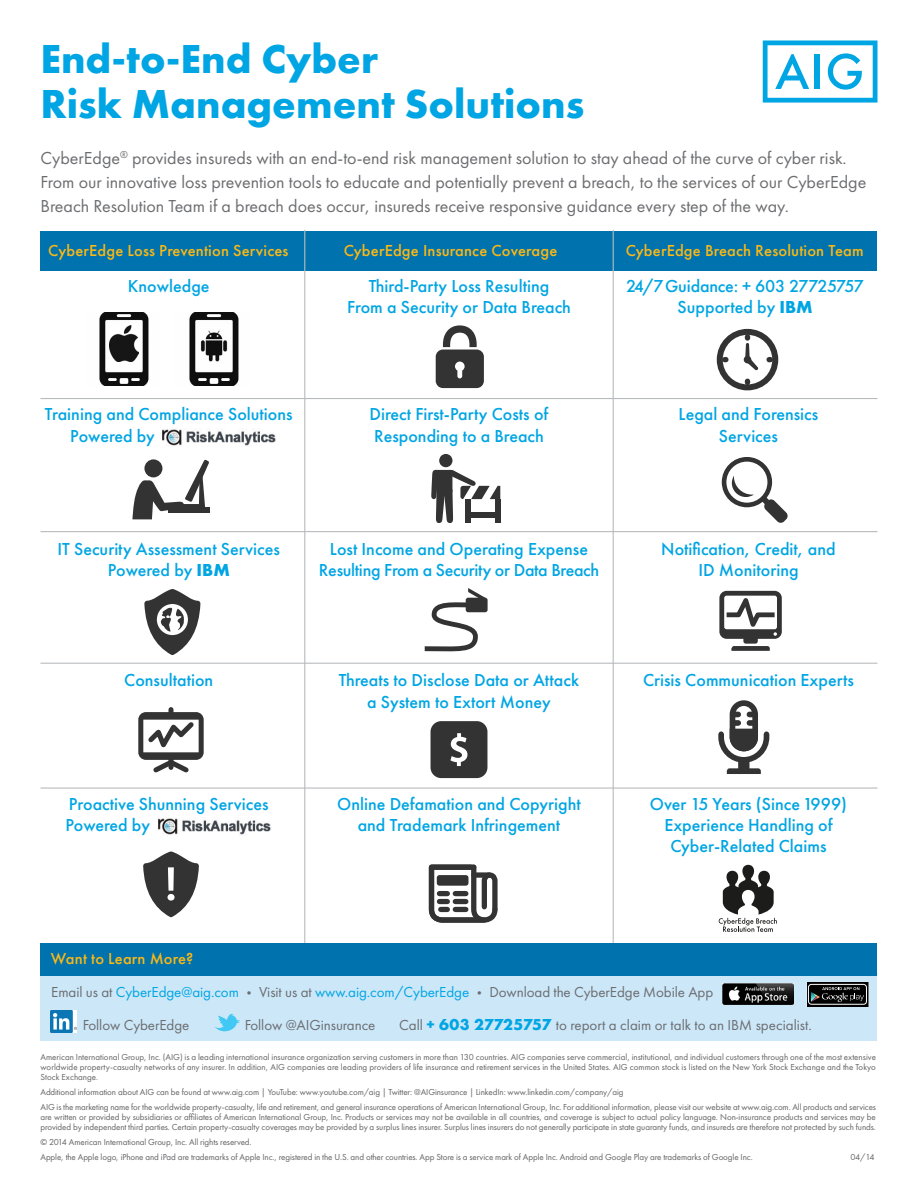
<style>
.page{position:relative;width:918px;height:1188px;background:#fff}
.page>*{position:absolute;margin:0;border:0;box-sizing:border-box;transform-origin:0 0}
.t1{font:700 42px/45px "Futura PT";color:#00a5e3}
.t2{font:500 18px/21.6px "Futura PT";color:#00a5e3;text-align:center}
.t3{font:18px/24px "Futura PT";color:#6c6d70}
.t4{font:500 16.5px "Futura PT";letter-spacing:.01em;color:#fcb814}
.t5{font:15px "Futura PT";letter-spacing:-.005em;color:#6c6d70}
.t6{font:9px/9.8px "Futura PT";letter-spacing:-.01em;color:#636366;text-align:justify}
.s1{font-weight:700}
.s2{color:#00a5e3}
.s3{font-size:12px}
.s4{font-weight:700;font-size:16.5px;color:#00a5e3}
</style>
<div class="page">
<svg style="left:763px;top:40px;width:115px;height:63px"></svg>
<div style="left:40px;top:231px;width:838px;height:40px;background:#0073ae"></div>
<hr style="left:613px;top:230px;width:1px;height:715px;background:#babbbe">
<svg style="left:144px;top:589px;width:56px;height:66px"></svg>
<svg style="left:138px;top:710px;width:66px;height:62px"></svg>
<svg style="left:436px;top:325px;width:48px;height:63px"></svg>
<div style="left:439px;top:454px;width:13px;height:13px;background:#333;border-radius:50%"></div>
<svg style="left:431px;top:469px;width:69px;height:54px"></svg>
<div style="left:466px;top:499px;width:5px;height:24px;background:#333"></div>
<div style="left:495px;top:499px;width:5px;height:24px;background:#333"></div>
<div style="left:468px;top:512px;width:27px;height:6px;background:#333"></div>
<div style="left:466px;top:598px;width:22px;height:14px;background:#333;border-radius:2px"></div>
<svg style="left:424px;top:588px;width:61px;height:63px"></svg>
<svg style="left:431px;top:721px;width:56px;height:57px;background:#494949"></svg>
<svg style="left:429px;top:864px;width:69px;height:59px"></svg>
<div style="left:455px;top:907px;width:11px;height:5px;background:#333"></div>
<svg style="left:717px;top:329px;width:61px;height:61px"></svg>
<svg style="left:722px;top:457px;width:66px;height:66px"></svg>
<svg style="left:719px;top:591px;width:63px;height:60px"></svg>
<svg style="left:718px;top:700px;width:51px;height:74px"></svg>
<svg style="left:719px;top:865px;width:58px;height:67px"></svg>
<hr style="left:40px;top:531px;width:838px;height:1px;background:#babbbe">
<hr style="left:40px;top:663px;width:838px;height:1px;background:#babbbe">
<hr style="left:40px;top:788px;width:838px;height:1px;background:#babbbe">
<hr style="left:40px;top:398px;width:838px;height:1px;background:#babbbe">
<div style="left:40px;top:974px;width:838px;height:67px;background:#cbe7f8"></div>
<hr style="left:304px;top:230px;width:1px;height:715px;background:#babbbe">
<div style="left:40px;top:943px;width:838px;height:33px;background:#0073ae"></div>
<img style="left:723px;top:984px;width:71px;height:21px">
<svg style="left:807px;top:982px;width:61px;height:25px;background:#303131"></svg>
<img style="left:189px;top:312px;width:50px;height:73px">
<img style="left:99px;top:312px;width:50px;height:73px">
<img style="left:109px;top:326px;width:30px;height:35px">
<svg style="left:143px;top:852px;width:56px;height:65px"></svg>
<div style="left:168px;top:507px;width:42px;height:6px;background:#333"></div>
<svg style="left:132px;top:460px;width:77px;height:59px"></svg>
<img style="left:162px;top:429px;width:114px;height:17px">
<img style="left:158px;top:818px;width:113px;height:17px">
<img style="left:51px;top:1011px;width:25px;height:21px">
<svg style="left:214px;top:1014px;width:26px;height:17px"></svg>
<p class="t1" style="left:40px;top:35px;width:545px">End-to-End Cyber<br>Risk Management Solutions</p>
<p class="t3" style="left:40px;top:146px;width:827px">CyberEdge<sup>®</sup> provides insureds with an end-to-end risk management solution to stay ahead of the curve of cyber risk.<br>From our innovative loss prevention tools to educate and potentially prevent a breach, to the services of our CyberEdge<br>Breach Resolution Team if a breach does occur, insureds receive responsive guidance every step of the way.</p>
<p class="t4" style="left:48px;top:241px;width:242px">CyberEdge Loss Prevention Services</p>
<p class="t4" style="left:344px;top:241px;width:215px">CyberEdge Insurance Coverage</p>
<p class="t4" style="left:626px;top:241px;width:239px">CyberEdge Breach Resolution Team</p>
<p class="t2" style="left:128px;top:275px;width:83px">Knowledge</p>
<p class="t2" style="left:347px;top:275px;width:225px">Third-Party Loss Resulting<br>From a Security or Data Breach</p>
<p class="t2" style="left:626px;top:275px;width:239px">24/7 Guidance: + 603 27725757<br>Supported by <span class="s1">IBM</span></p>
<p class="t2" style="left:45px;top:403px;width:249px">Training and Compliance Solutions</p>
<p class="t2" style="left:370px;top:403px;width:180px">Direct First-Party Costs of</p>
<p class="t2" style="left:679px;top:403px;width:141px">Legal and Forensics</p>
<p class="t2" style="left:374px;top:425px;width:171px">Responding to a Breach</p>
<p class="t2" style="left:719px;top:425px;width:61px">Services</p>
<p class="t2" style="left:58px;top:538px;width:224px">IT Security Assessment Services</p>
<p class="t2" style="left:330px;top:538px;width:260px">Lost Income and Operating Expense</p>
<p class="t2" style="left:661px;top:538px;width:176px">Notification, Credit, and</p>
<p class="t2" style="left:108px;top:560px;width:124px">Powered by <span class="s1">IBM</span></p>
<p class="t2" style="left:319px;top:560px;width:282px">Resulting From a Security or Data Breach</p>
<p class="t2" style="left:698px;top:560px;width:102px">ID Monitoring</p>
<p class="t2" style="left:124px;top:670px;width:91px">Consultation</p>
<p class="t2" style="left:339px;top:670px;width:242px">Threats to Disclose Data or Attack</p>
<p class="t2" style="left:643px;top:670px;width:212px">Crisis Communication Experts</p>
<p class="t2" style="left:367px;top:691px;width:185px">a System to Extort Money</p>
<p class="t2" style="left:69px;top:793px;width:201px">Proactive Shunning Services</p>
<p class="t2" style="left:337px;top:793px;width:245px">Online Defamation and Copyright</p>
<p class="t2" style="left:650px;top:793px;width:199px">Over 15 Years (Since 1999)</p>
<p class="t2" style="left:358px;top:814px;width:204px">and Trademark Infringement</p>
<p class="t2" style="left:664px;top:815px;width:170px;line-height:21px">Experience Handling of<br>Cyber-Related Claims</p>
<p class="t4" style="left:51px;top:949px;width:144px">Want to Learn More?</p>
<p class="t5" style="left:51px;top:983px;width:664px">Email us at <span class="s2">CyberEdge@aig.com</span> <span class="s3">•</span> Visit us at <span class="s2">www.aig.com/CyberEdge</span> <span class="s3">•</span> Download the CyberEdge Mobile App</p>
<p class="t5" style="left:83px;top:1016px;width:108px">Follow CyberEdge</p>
<p class="t5" style="left:245px;top:1016px;width:132px">Follow @AIGinsurance</p>
<p class="t5" style="left:399px;top:1016px;width:414px">Call <span class="s4">+ 603 27725757</span> to report a claim or talk to an IBM specialist.</p>
<p class="t6" style="left:40px;top:1053px;width:837px">American International Group, Inc. (AIG) is a leading international insurance organization serving customers in more than 130 countries. AIG companies serve commercial, institutional, and individual customers through one of the most extensive worldwide property-casualty networks of any insurer. In addition, AIG companies are leading providers of life insurance and retirement services in the United States. AIG common stock is listed on the New York Stock Exchange and the Tokyo Stock Exchange.</p>
<p class="t6" style="left:40px;top:1087px;width:585px">Additional information about AIG can be found at www.aig.com | YouTube: www.youtube.com/aig | Twitter: @AIGinsurance | LinkedIn: www.linkedin.com/company/aig</p>
<p class="t6" style="left:40px;top:1102px;width:837px">AIG is the marketing name for the worldwide property-casualty, life and retirement, and general insurance operations of American International Group, Inc. For additional information, please visit our website at www.aig.com. All products and services are written or provided by subsidiaries or affiliates of American International Group, Inc. Products or services may not be available in all countries, and coverage is subject to actual policy language. Non-insurance products and services may be provided by independent third parties. Certain property-casualty coverages may be provided by a surplus lines insurer. Surplus lines insurers do not generally participate in state guaranty funds, and insureds are therefore not protected by such funds.</p>
<p class="t6" style="left:40px;top:1137px;width:213px">© 2014 American International Group, Inc. All rights reserved.</p>
<p class="t6" style="left:40px;top:1152px;width:714px">Apple, the Apple logo, iPhone and iPad are trademarks of Apple Inc., registered in the U.S. and other countries. App Store is a service mark of Apple Inc. Android and Google Play are trademarks of Google Inc.</p>
<p class="t6" style="left:850px;top:1152px;width:26px">04/14</p>
</div>
